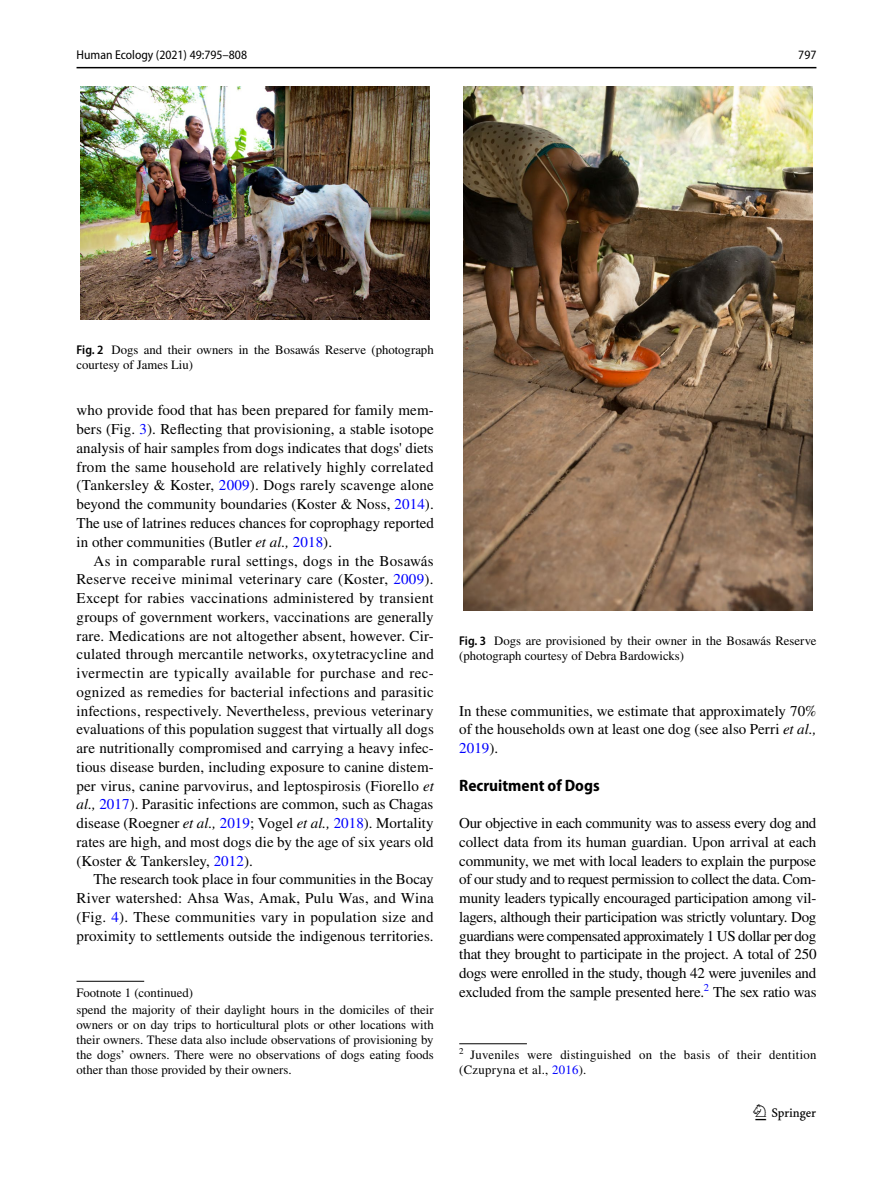
<style>
.page{position:relative;width:893px;height:1187px;background:#fff}
.page>*{position:absolute;margin:0;border:0;box-sizing:border-box;transform-origin:0 0}
.t1{font:22.5px "Springnew Regular 3";color:#000}
.t2{font:700 semi-condensed 16.5px "Myriad Pro";color:#000}
.t3{font:15px/18.8px "STIX";letter-spacing:.005em;color:#000;text-align:justify}
.t4{font:12.75px/15px "STIX";color:#000}
.t5{font:12.75px/15px "STIX";letter-spacing:.02em;color:#000}
.t6{font:semi-condensed 12.75px "Myriad Pro";color:#000}
.s1{font-family:"Myriad Pro";font-weight:600;font-stretch:semi-condensed}
.s2{color:#00f}
.s3{font-style:italic}
</style>
<div class="page">
<hr style="left:77px;top:67px;width:739px;height:1px;background:#000">
<div style="left:77px;top:87px;width:357px;height:232px;background:linear-gradient(to bottom,#fff,#fff)"></div>
<img style="left:81px;top:87px;width:349px;height:232px">
<div style="left:459px;top:87px;width:357px;height:523px;background:linear-gradient(to bottom,#fff,#fff)"></div>
<img style="left:463px;top:87px;width:349px;height:523px">
<hr style="left:459px;top:1043px;width:68px;height:1px;background:#000">
<hr style="left:77px;top:980px;width:67px;height:1px;background:#000">
<p class="t6" style="left:77px;top:48px;width:172px">Human Ecology (2021) 49:795–808</p>
<p class="t6" style="left:798px;top:48px;width:20px">797</p>
<p class="t4" style="left:77px;top:343px;width:359px"><span class="s1">Fig. 2</span> Dogs and their owners in the Bosawás Reserve (photograph courtesy of James Liu)</p>
<p class="t3" style="left:77px;top:402px;width:359px">who provide food that has been prepared for family mem&shy;bers (Fig. <span class="s2">3</span>). Reflecting that provisioning, a stable isotope analysis of hair samples from dogs indicates that dogs' diets from the same household are relatively highly correlated (Tankersley &amp; Koster, <span class="s2">2009</span>). Dogs rarely scavenge alone beyond the community boundaries (Koster &amp; Noss, <span class="s2">2014</span>).<br>The use of latrines reduces chances for coprophagy reported in other communities (Butler <span class="s3">et al.,</span> <span class="s2">2018</span>).</p>
<p class="t3" style="left:77px;top:552px;width:359px;text-indent:17px">As in comparable rural settings, dogs in the Bosawás Reserve receive minimal veterinary care (Koster, <span class="s2">2009</span>).<br>Except for rabies vaccinations administered by transient groups of government workers, vaccinations are generally rare. Medications are not altogether absent, however. Cir&shy;culated through mercantile networks, oxytetracycline and ivermectin are typically available for purchase and rec&shy;ognized as remedies for bacterial infections and parasitic infections, respectively. Nevertheless, previous veterinary evaluations of this population suggest that virtually all dogs are nutritionally compromised and carrying a heavy infec&shy;tious disease burden, including exposure to canine distem&shy;per virus, canine parvovirus, and leptospirosis (Fiorello <span class="s3">et al.,</span> <span class="s2">2017</span>). Parasitic infections are common, such as Chagas disease (Roegner <span class="s3">et al.,</span> <span class="s2">2019</span>; Vogel <span class="s3">et al.,</span> <span class="s2">2018</span>). Mortality rates are high, and most dogs die by the age of six years old (Koster &amp; Tankersley, <span class="s2">2012</span>).</p>
<p class="t3" style="left:77px;top:871px;width:359px;text-indent:17px">The research took place in four communities in the Bocay River watershed: Ahsa Was, Amak, Pulu Was, and Wina (Fig. <span class="s2">4</span>). These communities vary in population size and proximity to settlements outside the indigenous territories.</p>
<p class="t4" style="left:77px;top:985px;width:118px">Footnote 1 (continued)</p>
<p class="t4" style="left:77px;top:1002px;width:359px;text-align:justify">spend the majority of their daylight hours in the domiciles of their owners or on day trips to horticultural plots or other locations with their owners. These data also include observations of provisioning by the dogs’ owners. There were no observations of dogs eating foods other than those provided by their owners.</p>
<p class="t4" style="left:459px;top:634px;width:359px"><span class="s1">Fig. 3</span> Dogs are provisioned by their owner in the Bosawás Reserve (photograph courtesy of Debra Bardowicks)</p>
<p class="t3" style="left:459px;top:702px;width:359px">In these communities, we estimate that approximately 70% of the households own at least one dog (see also Perri <span class="s3">et al., </span><span class="s2">2019</span>).</p>
<p class="t2" style="left:459px;top:775px;width:142px">Recruitment of Dogs</p>
<p class="t3" style="left:459px;top:814px;width:359px">Our objective in each community was to assess every dog and collect data from its human guardian. Upon arrival at each community, we met with local leaders to explain the purpose of our study and to request permission to collect the data. Com&shy;munity leaders typically encouraged participation among vil&shy;lagers, although their participation was strictly voluntary. Dog guardians were compensated approximately 1 US dollar per dog that they brought to participate in the project. A total of 250 dogs were enrolled in the study, though 42 were juveniles and excluded from the sample presented here.<sup>2</sup> The sex ratio was</p>
<p class="t5" style="left:459px;top:1047px;width:359px"><sup>2</sup> Juveniles were distinguished on the basis of their dentition (Czupryna et al., <span class="s2">2016</span>).</p>
<h1 class="t1" style="left:755px;top:1104px;width:62px">1 3</h1>
</div>
